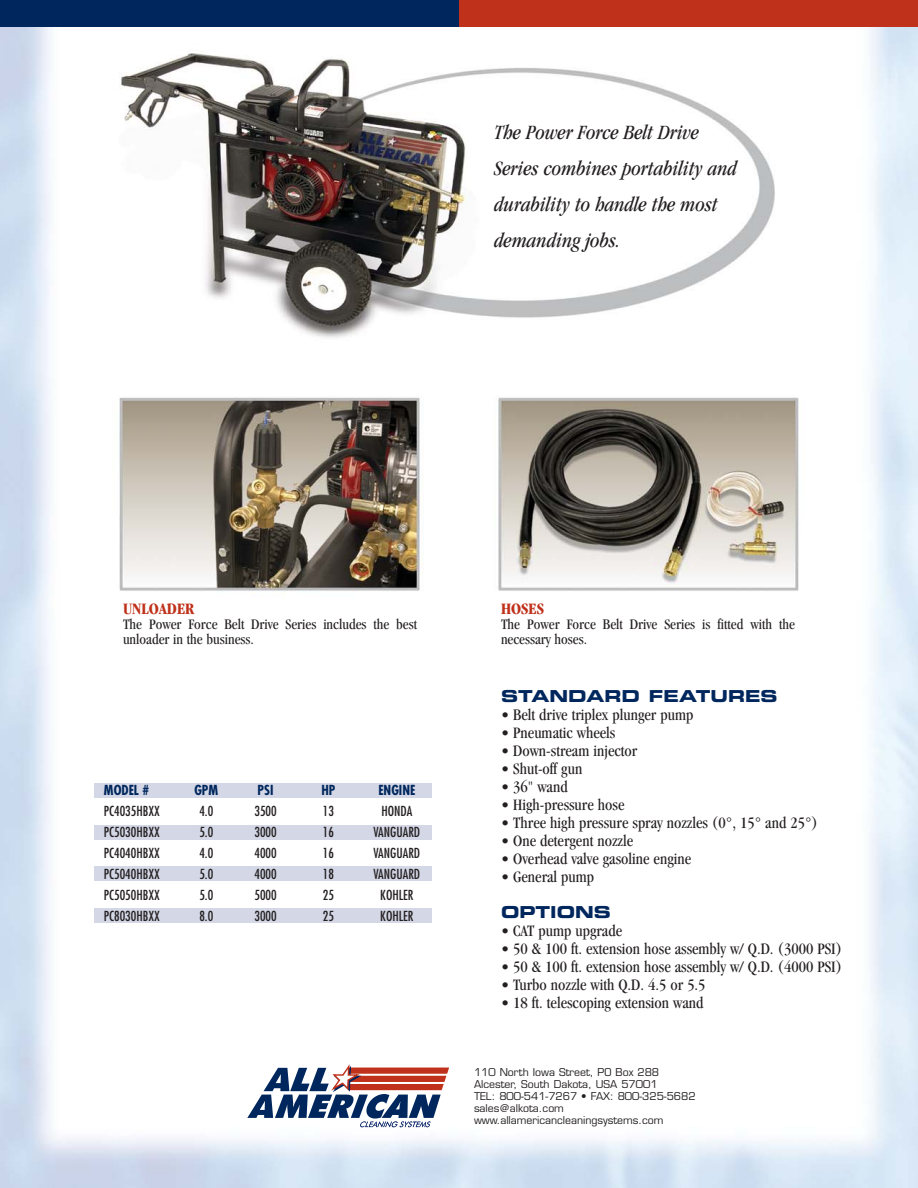
<style>
.page{position:relative;width:918px;height:1188px;background:#fff}
.page>*{position:absolute;margin:0;border:0;box-sizing:border-box;transform-origin:0 0}
.t1{font:italic condensed 21px/36px "Garamond";color:#231f20}
.t2{font:condensed 16.5px "Garamond";color:#231f20}
.t3{font:16.5px "Eurostile Bold Extended Two";color:#00275d}
.t4{font:700 condensed 16.5px "Garamond";color:#bf311a}
.t5{font:condensed 15px/15px "Garamond";color:#231f20}
.t6{font:condensed 13.5px "Futura";color:#231f20}
.t7{font:700 condensed 13.5px "Futura";color:#00275d}
.t8{font:10.5px/12px "Eurostile";color:#231f20}
</style>
<div class="page">
<img style="left:0;top:27px;width:918px;height:1161px">
<svg style="left:247px;top:1065px;width:202px;height:62px"></svg>
<div style="left:0;top:0;width:459px;height:27px;background:#00275d"></div>
<div style="left:459px;top:0;width:459px;height:27px;background:#bf311a"></div>
<div style="left:94px;top:783px;width:338px;height:15px;background:#d3d7e6"></div>
<div style="left:94px;top:825px;width:338px;height:15px;background:#d3d7e6"></div>
<div style="left:94px;top:867px;width:338px;height:14px;background:#d3d7e6"></div>
<div style="left:94px;top:909px;width:338px;height:14px;background:#d3d7e6"></div>
<p class="t1" style="left:494px;top:116px;width:244px">The Power Force Belt Drive<br>Series combines portability and durability to handle the most demanding jobs.</p>
<p class="t4" style="left:123px;top:602px;width:73px">UNLOADER</p>
<p class="t5" style="left:123px;top:618px;width:296px">The Power Force Belt Drive Series includes the best unloader in the business.</p>
<p class="t7" style="left:104px;top:784px;width:47px">MODEL #</p>
<p class="t7" style="left:194px;top:784px;width:25px">GPM</p>
<p class="t7" style="left:258px;top:784px;width:17px">PSI</p>
<p class="t7" style="left:321px;top:784px;width:16px">HP</p>
<p class="t7" style="left:378px;top:784px;width:39px">ENGINE</p>
<p class="t6" style="left:104px;top:805px;width:57px">PC4035HBXX</p>
<p class="t6" style="left:199px;top:805px;width:15px">4.0</p>
<p class="t6" style="left:255px;top:805px;width:24px">3500</p>
<p class="t6" style="left:323px;top:805px;width:13px">13</p>
<p class="t6" style="left:381px;top:805px;width:33px">HONDA</p>
<p class="t6" style="left:104px;top:826px;width:57px">PC5030HBXX</p>
<p class="t6" style="left:199px;top:826px;width:15px">5.0</p>
<p class="t6" style="left:255px;top:826px;width:24px">3000</p>
<p class="t6" style="left:323px;top:826px;width:13px">16</p>
<p class="t6" style="left:374px;top:826px;width:48px">VANGUARD</p>
<p class="t6" style="left:104px;top:847px;width:57px">PC4040HBXX</p>
<p class="t6" style="left:199px;top:847px;width:15px">4.0</p>
<p class="t6" style="left:255px;top:847px;width:24px">4000</p>
<p class="t6" style="left:323px;top:847px;width:13px">16</p>
<p class="t6" style="left:374px;top:847px;width:48px">VANGUARD</p>
<p class="t6" style="left:104px;top:868px;width:57px">PC5040HBXX</p>
<p class="t6" style="left:199px;top:868px;width:15px">5.0</p>
<p class="t6" style="left:255px;top:868px;width:24px">4000</p>
<p class="t6" style="left:323px;top:868px;width:13px">18</p>
<p class="t6" style="left:374px;top:868px;width:48px">VANGUARD</p>
<p class="t6" style="left:104px;top:889px;width:57px">PC5050HBXX</p>
<p class="t6" style="left:199px;top:889px;width:15px">5.0</p>
<p class="t6" style="left:255px;top:889px;width:24px">5000</p>
<p class="t6" style="left:323px;top:889px;width:13px">25</p>
<p class="t6" style="left:380px;top:889px;width:35px">KOHLER</p>
<p class="t6" style="left:104px;top:910px;width:57px">PC8030HBXX</p>
<p class="t6" style="left:199px;top:910px;width:15px">8.0</p>
<p class="t6" style="left:255px;top:910px;width:24px">3000</p>
<p class="t6" style="left:323px;top:910px;width:13px">25</p>
<p class="t6" style="left:380px;top:910px;width:35px">KOHLER</p>
<p class="t4" style="left:501px;top:602px;width:45px">HOSES</p>
<p class="t5" style="left:501px;top:618px;width:296px">The Power Force Belt Drive Series is fitted with the necessary hoses.</p>
<p class="t3" style="left:501px;top:690px;width:278px">STANDARD FEATURES</p>
<p class="t2" style="left:501px;top:708px;width:194px">• Belt drive triplex plunger pump</p>
<p class="t2" style="left:501px;top:726px;width:116px">• Pneumatic wheels</p>
<p class="t2" style="left:501px;top:744px;width:138px">• Down-stream injector</p>
<p class="t2" style="left:501px;top:762px;width:83px">• Shut-off gun</p>
<p class="t2" style="left:501px;top:780px;width:68px">• 36" wand</p>
<p class="t2" style="left:501px;top:798px;width:125px">• High-pressure hose</p>
<p class="t2" style="left:501px;top:816px;width:319px">• Three high pressure spray nozzles (0°, 15° and 25°)</p>
<p class="t2" style="left:501px;top:834px;width:134px">• One detergent nozzle</p>
<p class="t2" style="left:501px;top:852px;width:192px">• Overhead valve gasoline engine</p>
<p class="t2" style="left:501px;top:870px;width:95px">• General pump</p>
<p class="t3" style="left:501px;top:906px;width:112px">OPTIONS</p>
<p class="t2" style="left:501px;top:924px;width:123px">• CAT pump upgrade</p>
<p class="t2" style="left:501px;top:942px;width:343px">• 50 &amp; 100 ft. extension hose assembly w/ Q.D. (3000 PSI)</p>
<p class="t2" style="left:501px;top:960px;width:343px">• 50 &amp; 100 ft. extension hose assembly w/ Q.D. (4000 PSI)</p>
<p class="t2" style="left:501px;top:978px;width:206px">• Turbo nozzle with Q.D. 4.5 or 5.5</p>
<p class="t2" style="left:501px;top:996px;width:204px">• 18 ft. telescoping extension wand</p>
<p class="t8" style="left:474px;top:1067px;width:223px">110 North Iowa Street, PO Box 288<br>Alcester, South Dakota, USA 57001<br>TEL: 800-541-7267 • FAX: 800-325-5682 sales@alkota.com www.allamericancleaningsystems.com</p>
</div>
